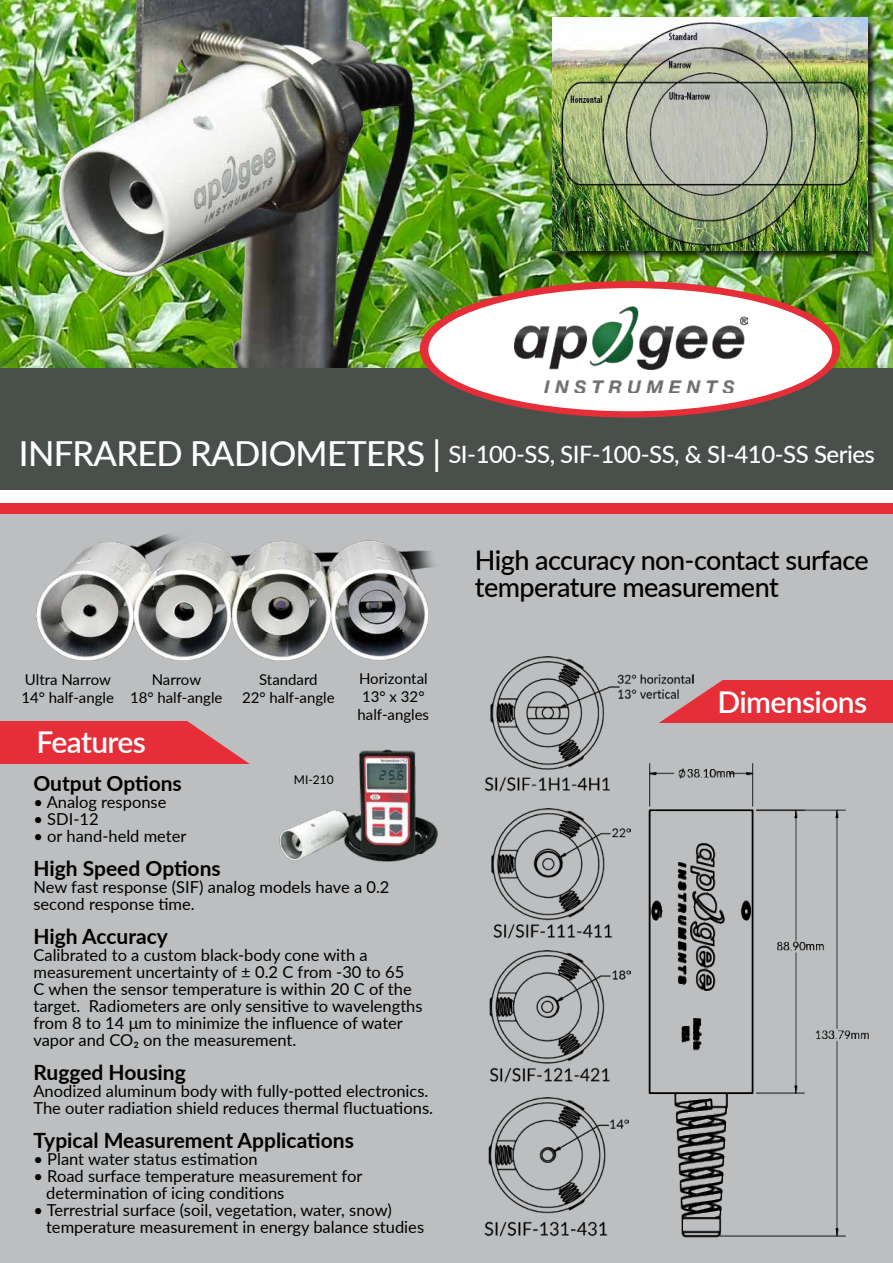
<style>
.page{position:relative;width:893px;height:1263px;background:#fff}
.page>*{position:absolute;margin:0;border:0;box-sizing:border-box;transform-origin:0 0}
.t1{font:600 30px "Lato";letter-spacing:-.02em;color:#fff}
.t2{font:500 27px/27px "Lato";letter-spacing:-.02em;color:#000}
.t3{font:500 24px "Lato";letter-spacing:-.02em;color:#fff}
.t4{font:700 21px "Lato";color:#000}
.t5{font:16.5px/17px "Lato";color:#000}
.t6{font:15px/18px "Lato";color:#000;text-align:center}
.t7{font:12px "Lato";color:#000}
.s1{font-size:34.5px}
</style>
<div class="page">
<div style="left:0;top:368px;width:893px;height:895px;background:#bcbec0"></div>
<div style="left:0;top:721px;width:257px;height:42px;background:#e52e38"></div>
<svg style="left:186px;top:721px;width:71px;height:43px"></svg>
<div style="left:655px;top:681px;width:238px;height:42px;background:#e52e38"></div>
<svg style="left:694px;top:680px;width:44px;height:19px"></svg>
<img style="left:0;top:0;width:893px;height:368px">
<img style="left:39px;top:0;width:404px;height:368px">
<div style="left:0;top:368px;width:893px;height:123px;background:#494f4b"></div>
<div style="left:0;top:501px;width:893px;height:13px;background:#e52e38"></div>
<div style="left:0;top:490px;width:893px;height:13px;background:#fff"></div>
<div style="left:552px;top:17px;width:324px;height:242px;background:#000;opacity:.75"></div>
<img style="left:552px;top:17px;width:316px;height:234px">
<div style="left:420px;top:281px;width:420px;height:137px;background:#e52e38;border-radius:50%"></div>
<div style="left:428px;top:288px;width:404px;height:123px;background:#fff;border-radius:50%"></div>
<img style="left:515px;top:306px;width:233px;height:87px">
<img style="left:649px;top:763px;width:220px;height:474px">
<img style="left:491px;top:808px;width:139px;height:131px">
<img style="left:490px;top:951px;width:141px;height:132px">
<img style="left:485px;top:1098px;width:143px;height:139px">
<img style="left:484px;top:657px;width:210px;height:137px">
<img style="left:36px;top:533px;width:399px;height:128px">
<img style="left:279px;top:749px;width:159px;height:112px">
<h3 class="t3" style="left:19px;top:437px;width:858px"><span class="s1">INFRARED RADIOMETERS |</span> SI-100-SS, SIF-100-SS, &amp; SI-410-SS Series</h3>
<p class="t6" style="left:21px;top:670px;width:94px;text-align:left">Ultra Narrow<br>14° half-angle</p>
<p class="t6" style="left:130px;top:670px;width:94px">Narrow<br>18° half-angle</p>
<p class="t6" style="left:242px;top:670px;width:94px">Standard<br>22° half-angle</p>
<p class="t6" style="left:358px;top:669px;width:73px">Horizontal<br>13° x 32° half-angles</p>
<h1 class="t1" style="left:36px;top:720px;width:111px">Features</h1>
<p class="t7" style="left:294px;top:771px;width:41px">MI-210</p>
<p class="t4" style="left:33px;top:768px;width:150px">Output Options</p>
<p class="t5" style="left:33px;top:793px;width:134px">• Analog response</p>
<p class="t5" style="left:33px;top:810px;width:67px">• SDI-12</p>
<p class="t5" style="left:33px;top:827px;width:155px">• or hand-held meter</p>
<p class="t4" style="left:33px;top:853px;width:189px">High Speed Options</p>
<p class="t5" style="left:33px;top:878px;width:358px">New fast response (SIF) analog models have a 0.2 second response time.</p>
<p class="t4" style="left:33px;top:921px;width:136px">High Accuracy</p>
<p class="t5" style="left:33px;top:946px;width:391px">Calibrated to a custom black-body cone with a measurement uncertainty of ± 0.2 C from -30 to 65<br>C when the sensor temperature is within 20 C of the target. Radiometers are only sensitive to wavelengths from 8 to 14 μm to minimize the influence of water vapor and CO₂ on the measurement.</p>
<p class="t4" style="left:33px;top:1057px;width:154px">Rugged Housing</p>
<p class="t5" style="left:33px;top:1082px;width:401px">Anodized aluminum body with fully-potted electronics.<br>The outer radiation shield reduces thermal fluctuations.</p>
<p class="t4" style="left:33px;top:1125px;width:322px">Typical Measurement Applications</p>
<p class="t5" style="left:33px;top:1150px;width:226px">• Plant water status estimation</p>
<p class="t5" style="left:46px;top:1167px;width:318px;text-indent:-13px">• Road surface temperature measurement for determination of icing conditions</p>
<p class="t5" style="left:46px;top:1201px;width:379px;text-indent:-13px">• Terrestrial surface (soil, vegetation, water, snow) temperature measurement in energy balance studies</p>
<h2 class="t2" style="left:475px;top:545px;width:395px">High accuracy non-contact surface temperature measurement</h2>
<h1 class="t1" style="left:717px;top:680px;width:151px">Dimensions</h1>
</div>
